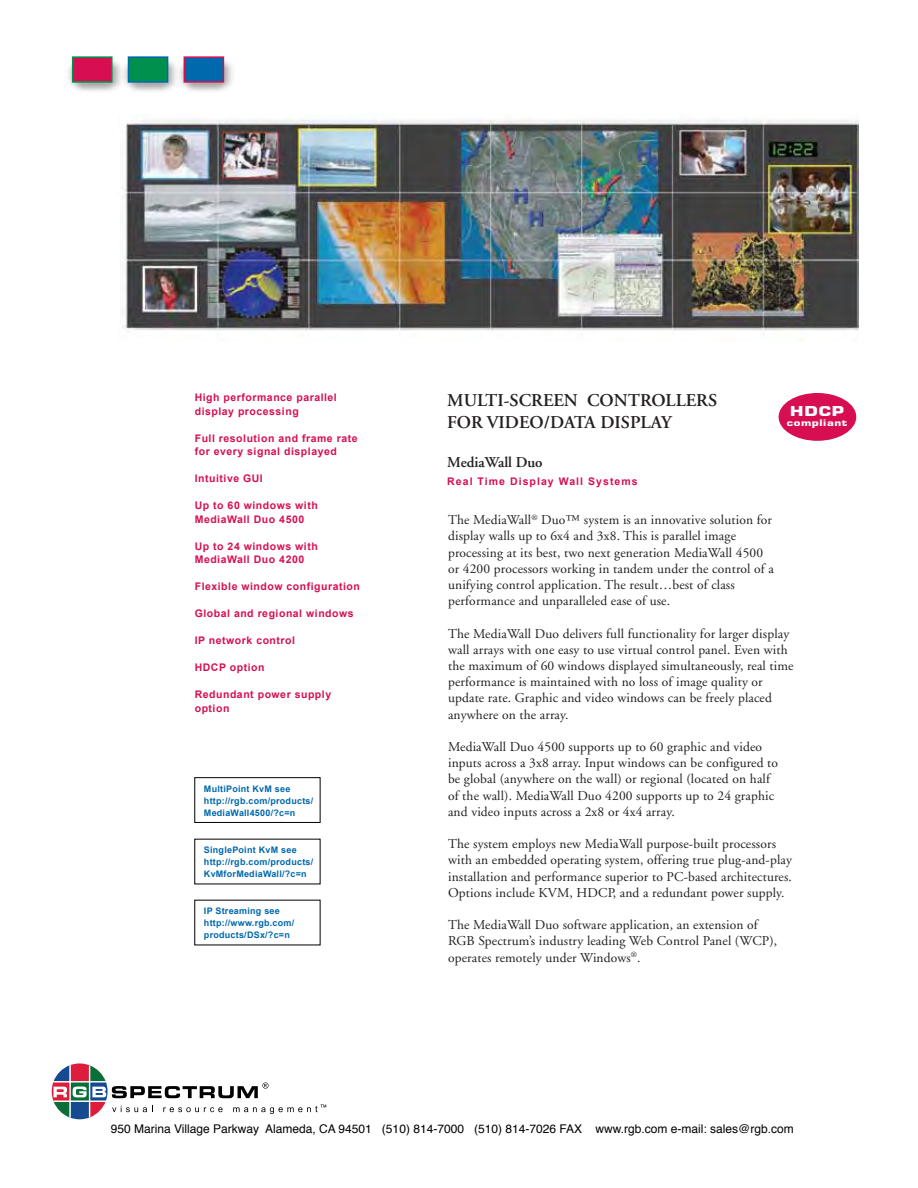
<style>
.page{position:relative;width:918px;height:1188px;background:#fff}
.page>*{position:absolute;margin:0;border:0;box-sizing:border-box;transform-origin:0 0}
.t1{font:600 18px/21.6px "Adobe Garamond";color:#231f20}
.t2{font:600 15px "Adobe Garamond";color:#231f20}
.t3{font:14.85px "Eurostile T Blac";color:#fff;scale:1.29 1}
.t4{font:13.5px/16.2px "Adobe Garamond";letter-spacing:.01em;color:#231f20}
.t5{font:12px "Helvetica";color:#000}
.t6{font:700 10.5px/13.5px "Arial";letter-spacing:.05em;color:#d70f52}
.t7{font:700 10.5px "Arial";letter-spacing:.1em;color:#d70f52}
.t8{font:9.75px "Eurostile T Blac";letter-spacing:.05em;color:#fff;scale:1.29 1}
.t9{font:700 9px/12px "Arial";letter-spacing:.025em;color:#0068ac}
</style>
<div class="page">
<img style="left:68px;top:56px;width:51px;height:35px">
<div style="left:72px;top:56px;width:41px;height:27px;background:#d70f52;border:2px solid #00904d"></div>
<img style="left:119px;top:56px;width:56px;height:35px">
<div style="left:128px;top:56px;width:40px;height:27px;background:#00904d;border:2px solid #0068ac"></div>
<img style="left:175px;top:56px;width:57px;height:35px">
<div style="left:184px;top:56px;width:40px;height:27px;background:#0068ac;border:2px solid #d70f52"></div>
<img style="left:122px;top:117px;width:736px;height:224px">
<div style="left:779px;top:393px;width:77px;height:48px;background:#d70f52;border-radius:50%"></div>
<div style="left:195px;top:777px;width:125px;height:46px;border:1px solid #010101"></div>
<svg style="left:52px;top:1063px;width:274px;height:56px"></svg>
<p class="t6" style="left:195px;top:391px;width:144px">High performance parallel display processing</p>
<p class="t6" style="left:195px;top:431px;width:164px">Full resolution and frame rate for every signal displayed</p>
<p class="t6" style="left:195px;top:472px;width:70px">Intuitive GUI</p>
<p class="t6" style="left:195px;top:499px;width:125px">Up to 60 windows with<br>MediaWall Duo 4500</p>
<p class="t6" style="left:195px;top:539px;width:125px">Up to 24 windows with<br>MediaWall Duo 4200</p>
<p class="t6" style="left:195px;top:580px;width:167px">Flexible window configuration</p>
<p class="t6" style="left:195px;top:607px;width:160px">Global and regional windows</p>
<p class="t6" style="left:195px;top:634px;width:102px">IP network control</p>
<p class="t6" style="left:195px;top:661px;width:71px">HDCP option</p>
<p class="t6" style="left:195px;top:688px;width:138px">Redundant power supply option</p>
<p class="t9" style="left:204px;top:782px;width:111px">MultiPoint KvM see http://rgb.com/products/<br>MediaWall4500/?c=n</p>
<p class="t9" style="left:204px;top:843px;width:111px">SinglePoint KvM see http://rgb.com/products/<br>KvMforMediaWall/?c=n</p>
<p class="t9" style="left:204px;top:905px;width:92px">IP Streaming see http://www.rgb.com/ products/DSx/?c=n</p>
<h1 class="t1" style="left:447px;top:390px;width:271px">MULTI-SCREEN CONTROLLERS<br>FOR VIDEO/DATA DISPLAY</h1>
<p class="t2" style="left:447px;top:454px;width:97px">MediaWall Duo</p>
<p class="t7" style="left:447px;top:475px;width:192px">Real Time Display Wall Systems</p>
<p class="t4" style="left:448px;top:512px;width:327px">The MediaWall<sup>®</sup> Duo™ system is an innovative solution for display walls up to 6x4 and 3x8. This is parallel image processing at its best, two next generation MediaWall 4500 or 4200 processors working in tandem under the control of a unifying control application. The result…best of class performance and unparalleled ease of use.</p>
<p class="t4" style="left:448px;top:626px;width:347px">The MediaWall Duo delivers full functionality for larger display wall arrays with one easy to use virtual control panel. Even with the maximum of 60 windows displayed simultaneously, real time performance is maintained with no loss of image quality or update rate. Graphic and video windows can be freely placed anywhere on the array.</p>
<p class="t4" style="left:448px;top:739px;width:332px">MediaWall Duo 4500 supports up to 60 graphic and video inputs across a 3x8 array. Input windows can be configured to be global (anywhere on the wall) or regional (located on half of the wall). MediaWall Duo 4200 supports up to 24 graphic and video inputs across a 2x8 or 4x4 array.</p>
<p class="t4" style="left:448px;top:836px;width:345px">The system employs new MediaWall purpose-built processors with an embedded operating system, offering true plug-and-play installation and performance superior to PC-based architectures.<br>Options include KVM, HDCP, and a redundant power supply.</p>
<p class="t4" style="left:448px;top:917px;width:331px">The MediaWall Duo software application, an extension of<br>RGB Spectrum’s industry leading Web Control Panel (WCP), operates remotely under Windows<sup>®</sup>.</p>
<p class="t3" style="left:790px;top:402px;width:43px">HDCP</p>
<p class="t8" style="left:787px;top:417px;width:48px">compliant</p>
<p class="t5" style="left:111px;top:1118px;width:684px">950 Marina Village Parkway Alameda, CA 94501 (510) 814-7000 (510) 814-7026 FAX www.rgb.com e-mail: sales@rgb.com</p>
</div>
